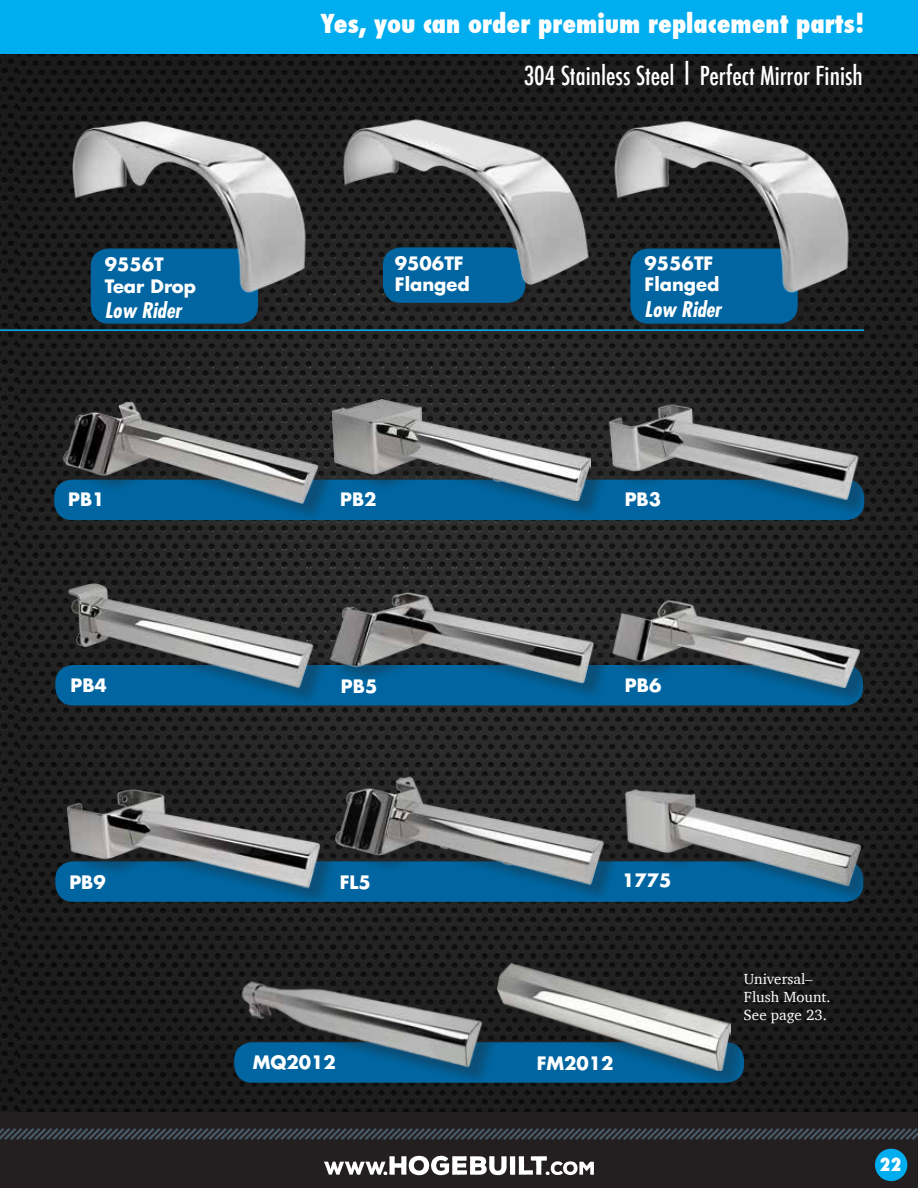
<style>
.page{position:relative;width:918px;height:1188px;background:#fff}
.page>*{position:absolute;margin:0;border:0;box-sizing:border-box;transform-origin:0 0}
.t1{font:800 condensed 25.5px "Futura";color:#fff}
.t2{font:500 condensed 25.5px "Futura";color:#fff}
.t3{font:italic 700 condensed 21px "Futura Std";color:#fff}
.t4{font:700 18px/21.6px "Futura Std";color:#fff}
.t5{font:800 condensed 18px "Futura";color:#fff}
.t6{font:15px/18px "Charter";color:#fff}
</style>
<div class="page">
<img style="left:18px;top:54px;width:900px;height:1058px">
<div style="left:0;top:1112px;width:918px;height:76px;background:#231f20"></div>
<div style="left:875px;top:1149px;width:32px;height:32px;background:#00aeef;border-radius:50%"></div>
<img style="left:0;top:54px;width:18px;height:1058px">
<div style="left:0;top:0;width:918px;height:54px;background:#00aeef"></div>
<svg style="left:0;top:1128px;width:918px;height:12px"></svg>
<div style="left:629px;top:247px;width:183px;height:91px;background:#231f20;opacity:.49"></div>
<div style="left:630px;top:249px;width:168px;height:75px;background:#0065a0;border-radius:18px"></div>
<img style="left:326px;top:117px;width:540px;height:180px">
<div style="left:90px;top:247px;width:183px;height:91px;background:#231f20;opacity:.49"></div>
<div style="left:91px;top:249px;width:167px;height:75px;background:#0065a0;border-radius:18px"></div>
<div style="left:382px;top:246px;width:158px;height:72px;background:#231f20;opacity:.49"></div>
<div style="left:383px;top:247px;width:142px;height:56px;background:#0065a0;border-radius:18px"></div>
<img style="left:54px;top:117px;width:270px;height:180px">
<hr style="left:0;top:329px;width:864px;height:2px;background:#00aeef">
<div style="left:335px;top:402px;width:274px;height:117px;background:#0065a0"></div>
<img style="left:334px;top:400px;width:224px;height:101px">
<div style="left:66px;top:405px;width:270px;height:116px;background:#0065a0"></div>
<img style="left:25px;top:392px;width:309px;height:123px">
<img style="left:558px;top:343px;width:320px;height:212px">
<div style="left:72px;top:587px;width:259px;height:118px;background:#0065a0"></div>
<img style="left:56px;top:571px;width:256px;height:127px">
<img style="left:570px;top:539px;width:307px;height:204px">
<img style="left:312px;top:544px;width:305px;height:167px">
<div style="left:70px;top:793px;width:268px;height:112px;background:#231f20;opacity:.3"></div>
<img style="left:40px;top:774px;width:296px;height:122px">
<div style="left:339px;top:780px;width:281px;height:121px;background:#0065a0"></div>
<img style="left:310px;top:757px;width:308px;height:135px">
<img style="left:618px;top:729px;width:257px;height:207px">
<div style="left:501px;top:967px;width:250px;height:126px;background:#231f20;opacity:.3"></div>
<img style="left:498px;top:963px;width:232px;height:108px">
<img style="left:162px;top:928px;width:333px;height:160px">
<svg style="left:324px;top:1155px;width:270px;height:21px"></svg>
<p class="t4" style="left:105px;top:253px;width:93px">9556T<br>Tear Drop</p>
<p class="t3" style="left:105px;top:297px;width:78px">Low Rider</p>
<h1 class="t1" style="left:321px;top:6px;width:545px">Yes, you can order premium replacement parts!</h1>
<h1 class="t2" style="left:524px;top:59px;width:341px">304 Stainless Steel | Perfect Mirror Finish</h1>
<p class="t4" style="left:395px;top:252px;width:76px">9506TF<br>Flanged</p>
<p class="t4" style="left:645px;top:252px;width:76px">9556TF<br>Flanged</p>
<p class="t3" style="left:645px;top:296px;width:78px">Low Rider</p>
<p class="t4" style="left:68px;top:488px;width:38px">PB1</p>
<p class="t4" style="left:340px;top:488px;width:38px">PB2</p>
<p class="t4" style="left:625px;top:489px;width:38px">PB3</p>
<p class="t4" style="left:70px;top:674px;width:38px">PB4</p>
<p class="t4" style="left:341px;top:675px;width:38px">PB5</p>
<p class="t4" style="left:625px;top:674px;width:38px">PB6</p>
<p class="t4" style="left:69px;top:871px;width:38px">PB9</p>
<p class="t4" style="left:340px;top:871px;width:33px">FL5</p>
<p class="t4" style="left:622px;top:870px;width:51px">1775</p>
<p class="t4" style="left:253px;top:1051px;width:85px">MQ2012</p>
<p class="t4" style="left:537px;top:1053px;width:78px">FM2012</p>
<p class="t6" style="left:744px;top:969px;width:89px">Universal–<br>Flush Mount.<br>See page 23.</p>
<p class="t5" style="left:880px;top:1152px;width:23px">22</p>
</div>
